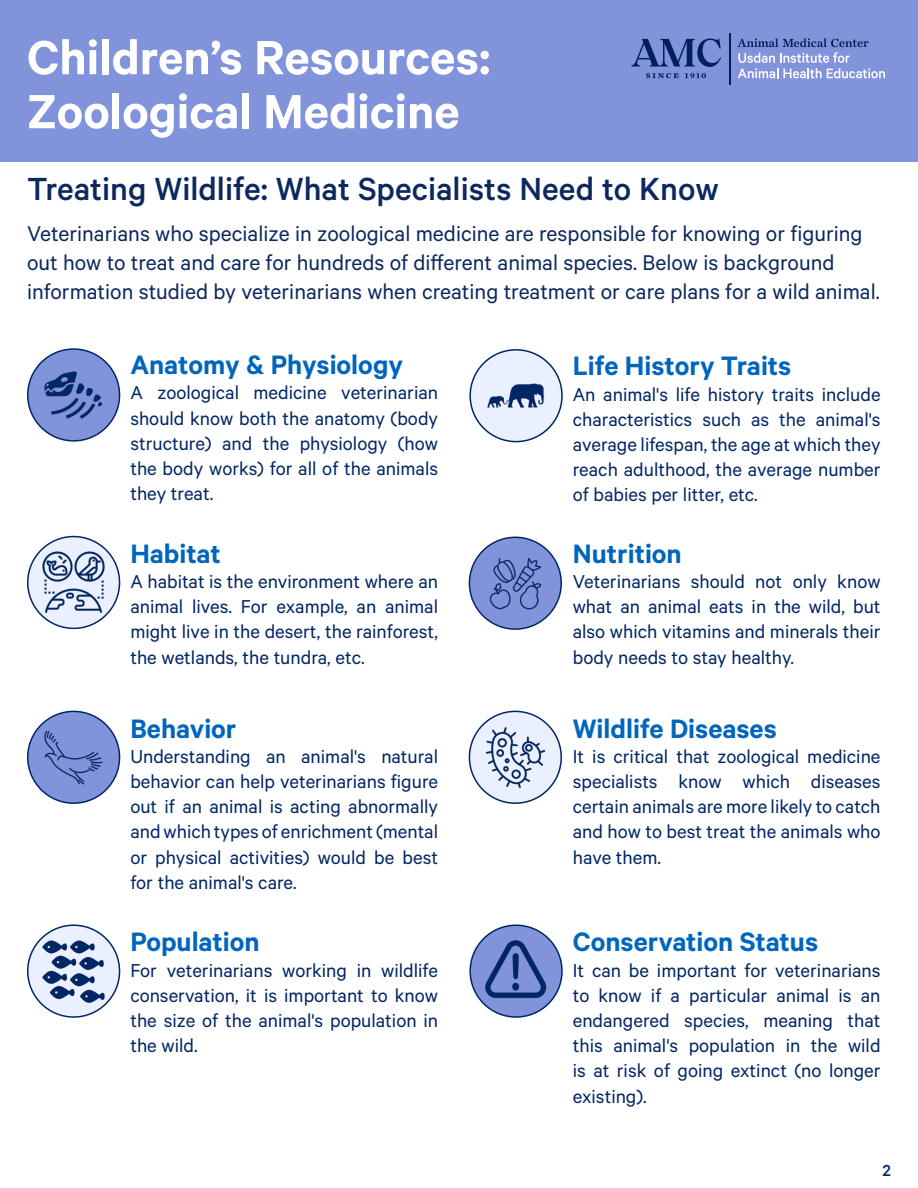
<style>
.page{position:relative;width:918px;height:1188px;background:#fff}
.page>*{position:absolute;margin:0;border:0;box-sizing:border-box;transform-origin:0 0}
.t1{font:600 54px "Calibre";color:#fff}
.CMYK_Navy_-_Content{font:500 36px "Calibre";color:#0c285f}
.t2{font:600 30px "Calibre";color:#0065bd}
.CMYK_Navy_-_Bullet_T{font:24px/28.8px "Calibre";color:#0c285f}
.t3{font:21px/25.2px "Calibre";color:#002664;text-align:justify}
.t4{font:500 18px "Calibre";color:#002664}
</style>
<div class="page">
<div style="left:0;top:0;width:918px;height:162px;background:#8193db"></div>
<hr style="left:729px;top:34px;width:2px;height:51px;background:#00205b">
<svg style="left:738px;top:38px;width:147px;height:40px"></svg>
<svg style="left:646px;top:73px;width:32px;height:5px"></svg>
<svg style="left:685px;top:73px;width:21px;height:5px"></svg>
<svg style="left:631px;top:38px;width:90px;height:29px"></svg>
<img style="left:28px;top:537px;width:92px;height:91px;border-radius:46px">
<div style="left:27px;top:536px;width:93px;height:93px;border:2px solid #002664;border-radius:50%"></div>
<img style="left:28px;top:711px;width:92px;height:92px;border-radius:46px">
<div style="left:27px;top:711px;width:93px;height:93px;border:2px solid #002664;border-radius:50%"></div>
<img style="left:28px;top:925px;width:92px;height:92px;border-radius:46px">
<div style="left:27px;top:924px;width:93px;height:94px;border:2px solid #002664;border-radius:50%"></div>
<img style="left:470px;top:350px;width:92px;height:92px;border-radius:46px">
<div style="left:469px;top:349px;width:94px;height:93px;border:2px solid #002664;border-radius:50%"></div>
<img style="left:469px;top:537px;width:92px;height:92px;border-radius:46px">
<div style="left:469px;top:537px;width:93px;height:93px;border:2px solid #002664;border-radius:50%"></div>
<img style="left:472px;top:927px;width:90px;height:87px">
<div style="left:469px;top:924px;width:94px;height:94px;border:2px solid #002664;border-radius:50%"></div>
<img style="left:469px;top:711px;width:92px;height:92px;border-radius:46px">
<div style="left:469px;top:711px;width:93px;height:93px;border:2px solid #002664;border-radius:50%"></div>
<img style="left:28px;top:349px;width:92px;height:92px;border-radius:46px">
<div style="left:27px;top:348px;width:93px;height:94px;border:2px solid #002664;border-radius:50%"></div>
<p class="t1" style="left:27px;top:25px;width:465px">Children’s Resources:</p>
<p class="t1" style="left:27px;top:79px;width:434px">Zoological Medicine</p>
<p class="CMYK_Navy_-_Content" style="left:27px;top:168px;width:693px">Treating Wildlife: What Specialists Need to Know</p>
<p class="CMYK_Navy_-_Bullet_T" style="left:27px;top:219px;width:854px">Veterinarians who specialize in zoological medicine are responsible for knowing or figuring out how to treat and care for hundreds of different animal species. Below is background information studied by veterinarians when creating treatment or care plans for a wild animal.</p>
<p class="t2" style="left:130px;top:347px;width:274px">Anatomy &amp; Physiology</p>
<p class="t3" style="left:130px;top:380px;width:309px">A zoological medicine veterinarian should know both the anatomy (body structure) and the physiology (how the body works) for all of the animals they treat.</p>
<p class="t2" style="left:130px;top:536px;width:92px">Habitat</p>
<p class="t3" style="left:130px;top:568px;width:309px">A habitat is the environment where an animal lives. For example, an animal might live in the desert, the rainforest, the wetlands, the tundra, etc.</p>
<p class="t2" style="left:130px;top:710px;width:108px">Behavior</p>
<p class="t3" style="left:130px;top:743px;width:309px">Understanding an animal's natural behavior can help veterinarians figure out if an animal is acting abnormally and which types of enrichment (mental or physical activities) would be best for the animal's care.</p>
<p class="t2" style="left:130px;top:924px;width:131px">Population</p>
<p class="t3" style="left:130px;top:957px;width:309px">For veterinarians working in wildlife conservation, it is important to know the size of the animal's population in the wild.</p>
<p class="t2" style="left:573px;top:348px;width:220px">Life History Traits</p>
<p class="t3" style="left:573px;top:381px;width:309px">An animal's life history traits include characteristics such as the animal's average lifespan, the age at which they reach adulthood, the average number of babies per litter, etc.</p>
<p class="t2" style="left:573px;top:536px;width:111px">Nutrition</p>
<p class="t3" style="left:573px;top:568px;width:309px">Veterinarians should not only know what an animal eats in the wild, but also which vitamins and minerals their body needs to stay healthy.</p>
<p class="t2" style="left:573px;top:710px;width:206px">Wildlife Diseases</p>
<p class="t3" style="left:573px;top:743px;width:309px">It is critical that zoological medicine specialists know which diseases certain animals are more likely to catch and how to best treat the animals who have them.</p>
<p class="t2" style="left:573px;top:924px;width:247px">Conservation Status</p>
<p class="t3" style="left:573px;top:957px;width:309px">It can be important for veterinarians to know if a particular animal is an endangered species, meaning that this animal's population in the wild is at risk of going extinct (no longer existing).</p>
<p class="t4" style="left:883px;top:1160px;width:10px">2</p>
</div>
